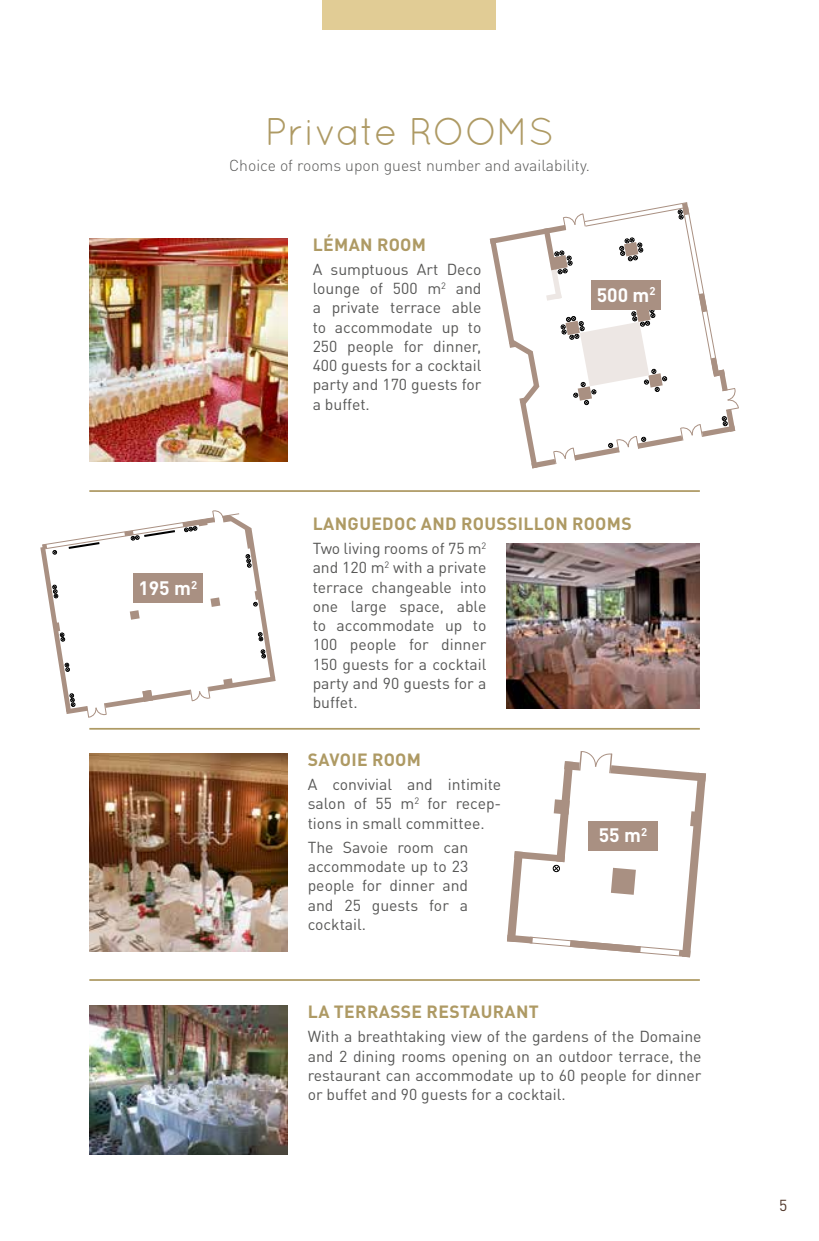
<style>
.page{position:relative;width:819px;height:1241px;background:#fff}
.page>*{position:absolute;margin:0;border:0;box-sizing:border-box;transform-origin:0 0}
.t1{font:38.5px "Quicksand";letter-spacing:-.005em;color:#ae9a64}
.t2{font:700 19.25px "DIN Pro";color:#fff}
.t3{font:700 17.5px "DIN Pro";letter-spacing:.02em;color:#ae9a64}
.t4{font:15.75px/19.2px "DIN Pro";color:#575756;text-align:justify}
.t5{font:300 15.75px "DIN Pro";color:#575756}
.t6{font:15.75px "DIN Pro";color:#503629}
</style>
<div class="page">
<svg style="left:40px;top:510px;width:236px;height:208px"></svg>
<svg style="left:490px;top:202px;width:249px;height:266px"></svg>
<img style="left:89px;top:238px;width:199px;height:223px">
<hr style="left:89px;top:490px;width:610px;height:2px;background:#ae9a64">
<hr style="left:89px;top:727px;width:610px;height:2px;background:#ae9a64">
<hr style="left:89px;top:978px;width:610px;height:2px;background:#ae9a64">
<div style="left:322px;top:0;width:174px;height:30px;background:#e1cc95"></div>
<img style="left:506px;top:543px;width:193px;height:165px">
<svg style="left:507px;top:751px;width:199px;height:206px"></svg>
<img style="left:89px;top:753px;width:199px;height:198px">
<img style="left:89px;top:1005px;width:199px;height:149px">
<div style="left:591px;top:280px;width:70px;height:30px;background:#a99082"></div>
<div style="left:133px;top:573px;width:69px;height:30px;background:#a99082"></div>
<div style="left:588px;top:820px;width:69px;height:30px;background:#a99082"></div>
<h1 class="t1" style="left:265px;top:109px;width:291px">Private ROOMS</h1>
<p class="t5" style="left:229px;top:153px;width:362px">Choice of rooms upon guest number and availability.</p>
<p class="t3" style="left:313px;top:230px;width:115px">LÉMAN ROOM</p>
<p class="t4" style="left:313px;top:258px;width:170px">A sumptuous Art Deco lounge of 500 m<sup>2</sup> and a private terrace able to accommodate up to 250 people for dinner, 400 guests for a cocktail party and 170 guests for a buffet.</p>
<p class="t2" style="left:596px;top:279px;width:60px">500 m<sup>2</sup></p>
<p class="t2" style="left:138px;top:572px;width:60px">195 m<sup>2</sup></p>
<p class="t3" style="left:313px;top:509px;width:320px">LANGUEDOC AND ROUSSILLON ROOMS</p>
<p class="t4" style="left:313px;top:537px;width:175px">Two living rooms of 75 m<sup>2 </sup>and 120 m<sup>2</sup> with a private terrace changeable into one large space, able to accommodate up to 100 people for dinner 150 guests for a cocktail party and 90 guests for a buffet.</p>
<p class="t3" style="left:308px;top:744px;width:115px">SAVOIE ROOM</p>
<p class="t4" style="left:308px;top:773px;width:195px">A convivial and intimite salon of 55 m<sup>2</sup> for recep&shy;tions in small committee.</p>
<p class="t4" style="left:308px;top:835px;width:162px">The Savoie room can accommodate up to 23 people for dinner and and 25 guests for a cocktail.</p>
<p class="t2" style="left:598px;top:819px;width:50px">55 m<sup>2</sup></p>
<p class="t3" style="left:308px;top:997px;width:232px">LA TERRASSE RESTAURANT</p>
<p class="t4" style="left:308px;top:1025px;width:395px">With a breathtaking view of the gardens of the Domaine and 2 dining rooms opening on an outdoor terrace, the restaurant can accommodate up to 60 people for dinner or buffet and 90 guests for a cocktail.</p>
<p class="t6" style="left:779px;top:1192px;width:10px">5</p>
</div>
